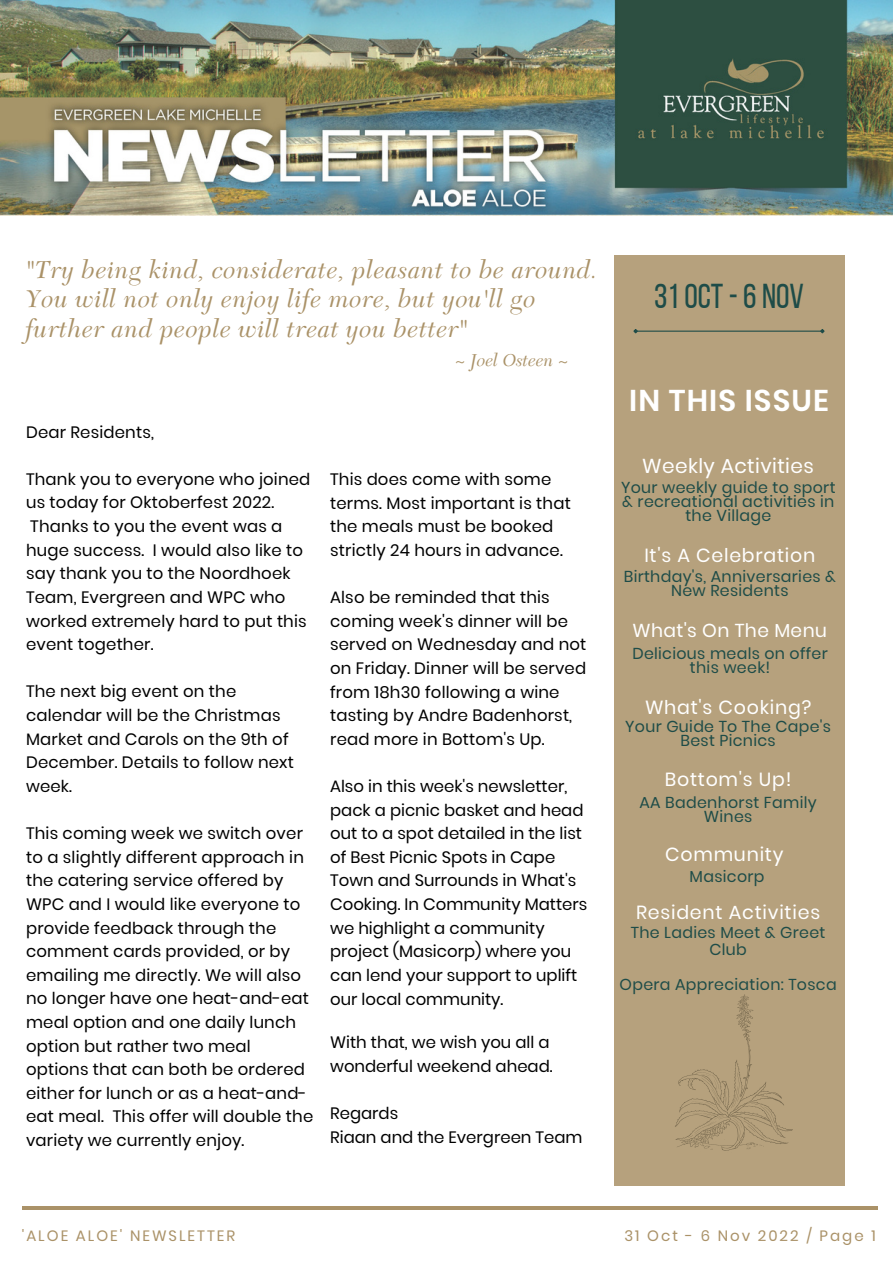
<style>
.page{position:relative;width:893px;height:1264px;background:#fff}
.page>*{position:absolute;margin:0;border:0;box-sizing:border-box;transform-origin:0 0}
.t1{font:34.5px "Bebas Neue";color:#1e4c48}
.t2{font:600 30px "Poppins";letter-spacing:.035em;color:#fff}
.t3{font:italic 25.5px/29.2px "New Caledonia LT Std";letter-spacing:.025em;color:#aa9268}
.t4{font:20.1px "Poppins";letter-spacing:.02em;color:#fff}
.t5{font:18.9px "Poppins";letter-spacing:.04em;color:#fff}
.t6{font:18.6px "Poppins";letter-spacing:.02em;color:#fff}
.t7{font:italic 18px "New Caledonia LT Std";color:#aa9268}
.t8{font:16.5px/23.5px "Poppins";letter-spacing:.01em;color:#000}
.t9{font:15.75px/14px "Poppins";letter-spacing:.02em;color:#1e4c48;text-align:center}
.t10{font:15px "Poppins";letter-spacing:.135em;color:#aa9268}
</style>
<div class="page">
<hr style="left:22px;top:1206px;width:855px;height:3px;background:#aa9268">
<div style="left:614px;top:255px;width:230px;height:930px;background:#b6a17d"></div>
<hr style="left:637px;top:330px;width:183px;height:2px;background:#1e4c48">
<svg style="left:633px;top:329px;width:6px;height:5px"></svg>
<svg style="left:819px;top:329px;width:6px;height:5px"></svg>
<svg style="left:675px;top:994px;width:117px;height:157px"></svg>
<img style="left:0;top:1px;width:892px;height:215px">
<h3 class="t3" style="left:26px;top:255px;width:573px">"Try being kind, considerate, pleasant to be around.<br>You will not only enjoy life more, but you'll go further and people will treat you better"</h3>
<p class="t7" style="left:455px;top:349px;width:115px">~ Joel Osteen ~</p>
<p class="t8" style="left:26px;top:420px;width:129px">Dear Residents,</p>
<p class="t8" style="left:26px;top:467px;width:286px">Thank you to everyone who joined us today for Oktoberfest 2022.<br>Thanks to you the event was a huge success. I would also like to say thank you to the Noordhoek<br>Team, Evergreen and WPC who worked extremely hard to put this event together.</p>
<p class="t8" style="left:26px;top:679px;width:269px">The next big event on the calendar will be the Christmas<br>Market and Carols on the 9th of<br>December. Details to follow next week.</p>
<p class="t8" style="left:26px;top:821px;width:289px">This coming week we switch over to a slightly different approach in the catering service offered by<br>WPC and I would like everyone to provide feedback through the comment cards provided, or by emailing me directly. We will also no longer have one heat-and-eat meal option and one daily lunch option but rather two meal options that can both be ordered either for lunch or as a heat-and&shy;eat meal. This offer will double the variety we currently enjoy.</p>
<p class="t8" style="left:330px;top:467px;width:242px">This does come with some terms. Most important is that the meals must be booked strictly 24 hours in advance.</p>
<p class="t8" style="left:330px;top:585px;width:258px">Also be reminded that this coming week's dinner will be served on Wednesday and not on Friday. Dinner will be served from 18h30 following a wine tasting by Andre Badenhorst, read more in Bottom's Up.</p>
<p class="t8" style="left:330px;top:774px;width:259px">Also in this week's newsletter, pack a picnic basket and head out to a spot detailed in the list of Best Picnic Spots in Cape<br>Town and Surrounds in What's<br>Cooking. In Community Matters we highlight a community project (Masicorp) where you can lend your support to uplift our local community.</p>
<p class="t8" style="left:330px;top:1030px;width:224px">With that, we wish you all a wonderful weekend ahead.</p>
<p class="t8" style="left:330px;top:1101px;width:254px">Regards<br>Riaan and the Evergreen Team</p>
<h1 class="t1" style="left:654px;top:282px;width:151px">31OCT-6 NOV</h1>
<h2 class="t2" style="left:629px;top:379px;width:201px">IN THIS ISSUE</h2>
<p class="t4" style="left:642px;top:452px;width:173px">Weekly Activities</p>
<p class="t9" style="left:621px;top:480px;width:216px">Your weekly guide to sport &amp; recreational activities in the Village</p>
<p class="t5" style="left:644px;top:541px;width:172px">It's A Celebration</p>
<p class="t9" style="left:623px;top:569px;width:214px">Birthday's, Anniversaries &amp;<br>New Residents</p>
<p class="t6" style="left:632px;top:617px;width:196px">What's On The Menu</p>
<p class="t9" style="left:632px;top:646px;width:197px">Delicious meals on offer this week!</p>
<p class="t5" style="left:645px;top:693px;width:168px">What's Cooking?</p>
<p class="t9" style="left:625px;top:719px;width:207px">Your Guide To The Cape's<br>Best Picnics</p>
<p class="t5" style="left:664px;top:766px;width:128px">Bottom's Up!</p>
<p class="t9" style="left:639px;top:795px;width:179px">AA Badenhorst Family<br>Wines</p>
<p class="t5" style="left:665px;top:841px;width:120px">Community</p>
<p class="t9" style="left:689px;top:869px;width:76px">Masicorp</p>
<p class="t5" style="left:636px;top:899px;width:185px">Resident Activities</p>
<p class="t9" style="left:630px;top:923px;width:196px;line-height:17.2px">The Ladies Meet &amp; Greet<br>Club</p>
<p class="t9" style="left:619px;top:977px;width:218px">Opera Appreciation: Tosca</p>
<p class="t10" style="left:22px;top:1224px;width:215px">'ALOE ALOE' NEWSLETTER</p>
<p class="t10" style="left:624px;top:1225px;width:253px">31 Oct - 6 Nov 2022 / Page 1</p>
</div>
